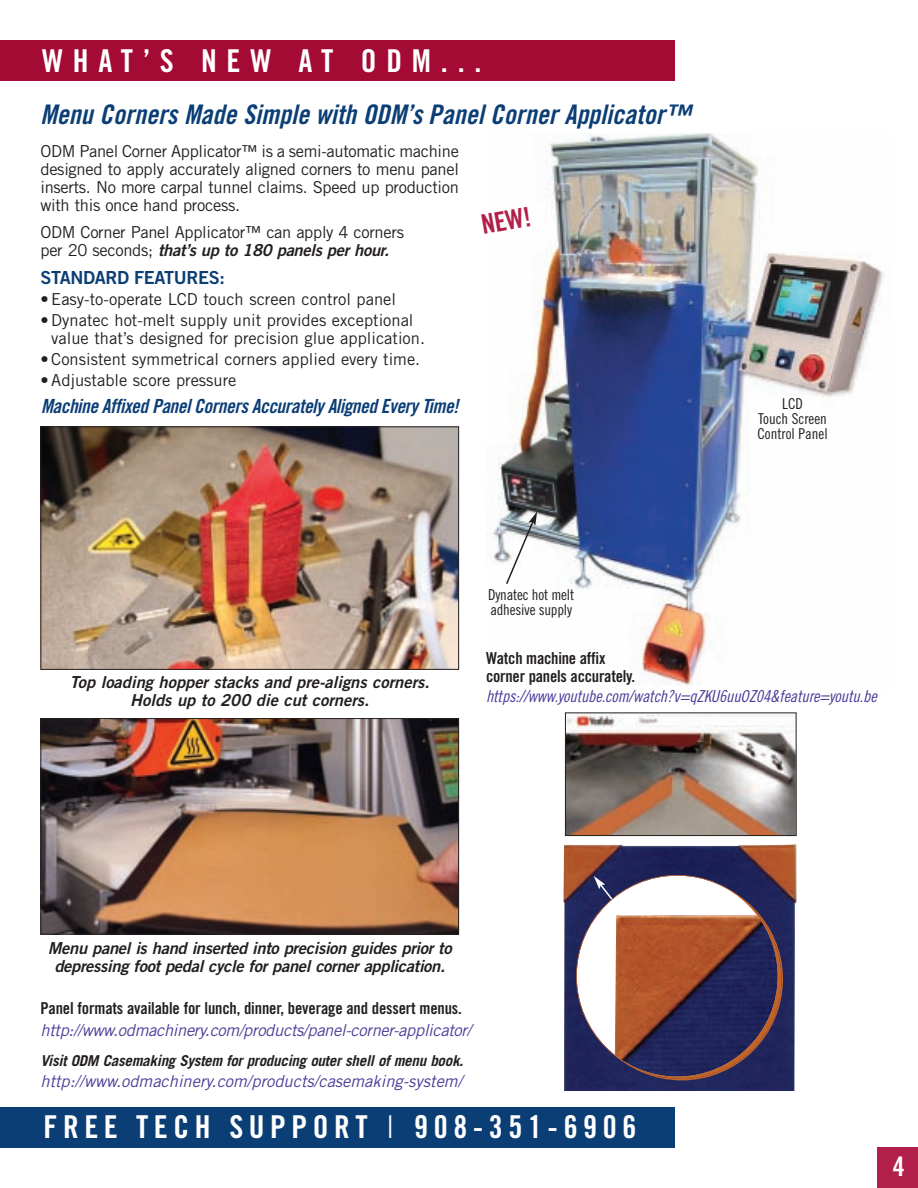
<style>
.page{position:relative;width:918px;height:1188px;background:#fff}
.page>*{position:absolute;margin:0;border:0;box-sizing:border-box;transform-origin:0 0}
.t1{font:31.5px "Trade Gothic Bold Cond Twenty";letter-spacing:.175em;color:#fff}
.t2{font:31.5px "Trade Gothic Bold Cond Twenty";letter-spacing:.31em;color:#fff}
.t3{font:27px "Trade Gothic Bold Cond Twenty Obl";color:#0b3e75}
.t4{font:27px "Trade Gothic Bold Cond Twenty";color:#b31f4b}
.t5{font:27px "Trade Gothic Bold Cond Twenty";color:#fff}
.t6{font:19.5px "Trade Gothic Bold Cond Twenty Obl";letter-spacing:-.02em;color:#0b3e75}
.t7{font:18px "Trade Gothic Bold Two";letter-spacing:-.02em;color:#0b3e75}
.t8{font:16.5px/18px "Trade Gothic";color:#231f20;text-align:justify}
.t9{font:italic 16.5px/18px "Trade Gothic Bold Two";letter-spacing:-.02em;color:#231f20;text-align:center}
.t10{font:16.5px/18px "Trade Gothic Bold Cond Twenty";letter-spacing:-.01em;color:#231f20}
.t11{font:italic 16.5px/18px "Trade Gothic Bold Two";color:#231f20;text-align:center}
.t12{font:italic 16.5px "Trade Gothic";letter-spacing:-.02em;color:#4d3c98}
.t13{font:16.5px "Trade Gothic Cond Eighteen Obl";letter-spacing:-.01em;color:#4d3c98}
.t14{font:italic 16.5px "Trade Gothic";color:#4d3c98}
.t15{font:16.5px "Trade Gothic";letter-spacing:-.02em;color:#231f20}
.t16{font:italic 700 15px "Trade Gothic";letter-spacing:-.015em;color:#231f20}
.t17{font:15px/15px "Trade Gothic Cond Eighteen";letter-spacing:-.015em;color:#231f20}
.s1{font-family:"Trade Gothic";font-style:normal}
.s2{font-family:"Trade Gothic";font-weight:300}
</style>
<div class="page">
<div style="left:0;top:40px;width:675px;height:41px;background:#a30a34"></div>
<div style="left:878px;top:1148px;width:40px;height:40px;background:#b31f4b"></div>
<div style="left:0;top:1107px;width:675px;height:41px;background:#0b3e75"></div>
<img style="left:486px;top:134px;width:398px;height:552px">
<img style="left:43px;top:428px;width:414px;height:240px">
<div style="left:41px;top:426px;width:418px;height:244px;border:1px solid #231f20"></div>
<img style="left:42px;top:720px;width:415px;height:213px">
<div style="left:40px;top:718px;width:419px;height:217px;border:1px solid #231f20"></div>
<img style="left:563px;top:844px;width:234px;height:246px">
<svg style="left:580px;top:876px;width:203px;height:204px;background:#312d58"></svg>
<div style="left:577px;top:876px;width:201px;height:201px;background:#fff;border-radius:50%"></div>
<img style="left:614px;top:914px;width:164px;height:163px">
<svg style="left:505px;top:511px;width:32px;height:75px"></svg>
<img style="left:567px;top:714px;width:227px;height:120px">
<div style="left:565px;top:712px;width:231px;height:124px;border:1px solid #231f20"></div>
<h1 class="t2" style="left:42px;top:49px;width:441px">WHAT’S NEW AT ODM...</h1>
<h2 class="t3" style="left:40px;top:105px;width:652px">Menu Corners Made Simple with ODM’s Panel Corner Applicator™</h2>
<p class="t8" style="left:40px;top:144px;width:420px">ODM Panel Corner Applicator™ is a semi-automatic machine designed to apply accurately aligned corners to menu panel inserts. No more carpal tunnel claims. Speed up production with this once hand process.</p>
<p class="t15" style="left:40px;top:227px;width:365px">ODM Corner Panel Applicator™ can apply 4 corners</p>
<p class="t9" style="left:40px;top:243px;width:350px"><span class="s1">per 20 seconds;</span> that’s up to 180 panels per hour.</p>
<p class="t7" style="left:40px;top:271px;width:186px">STANDARD FEATURES:</p>
<p class="t8" style="left:40px;top:291px;width:357px">• Easy-to-operate LCD touch screen control panel</p>
<p class="t8" style="left:51px;top:312px;width:375px;text-indent:-11px">• Dynatec hot-melt supply unit provides exceptional value that’s designed for precision glue application.</p>
<p class="t8" style="left:40px;top:351px;width:381px">• Consistent symmetrical corners applied every time.</p>
<p class="t8" style="left:40px;top:372px;width:198px">• Adjustable score pressure</p>
<p class="t6" style="left:41px;top:399px;width:419px">Machine Affixed Panel Corners Accurately Aligned Every Time!</p>
<h2 class="t4" style="left:480px;top:215px;width:51px;rotate:-10deg">NEW!</h2>
<p class="t17" style="left:488px;top:588px;width:87px">Dynatec hot melt adhesive supply</p>
<p class="t17" style="left:757px;top:397px;width:72px;text-align:center">LCD<br>Touch Screen<br>Control Panel</p>
<p class="t11" style="left:70px;top:675px;width:361px">Top loading hopper stacks and pre-aligns corners.<br>Holds up to 200 die cut corners.</p>
<p class="t10" style="left:486px;top:651px;width:151px">Watch machine affix corner panels accurately.</p>
<p class="t13" style="left:486px;top:690px;width:392px">https://www.youtube.com/watch?v=qZKU6uuOZ04&amp;feature=youtu.be</p>
<p class="t9" style="left:48px;top:941px;width:405px">Menu panel is hand inserted into precision guides prior to depressing foot pedal cycle for panel corner application.</p>
<p class="t10" style="left:40px;top:1000px;width:423px">Panel formats available for lunch, dinner, beverage and dessert menus.</p>
<p class="t12" style="left:40px;top:1024px;width:432px">http://www.odmachinery.com/products/panel-corner-applicator/</p>
<p class="t16" style="left:40px;top:1055px;width:424px">Visit ODM Casemaking System for producing outer shell of menu book.</p>
<p class="t14" style="left:40px;top:1075px;width:423px">http://www.odmachinery.com/products/casemaking-system/</p>
<h1 class="t1" style="left:44px;top:1115px;width:594px">FREE TECH SUPPORT <span class="s2">l</span> 908-351-6906</h1>
<h2 class="t5" style="left:893px;top:1156px;width:13px">4</h2>
</div>
